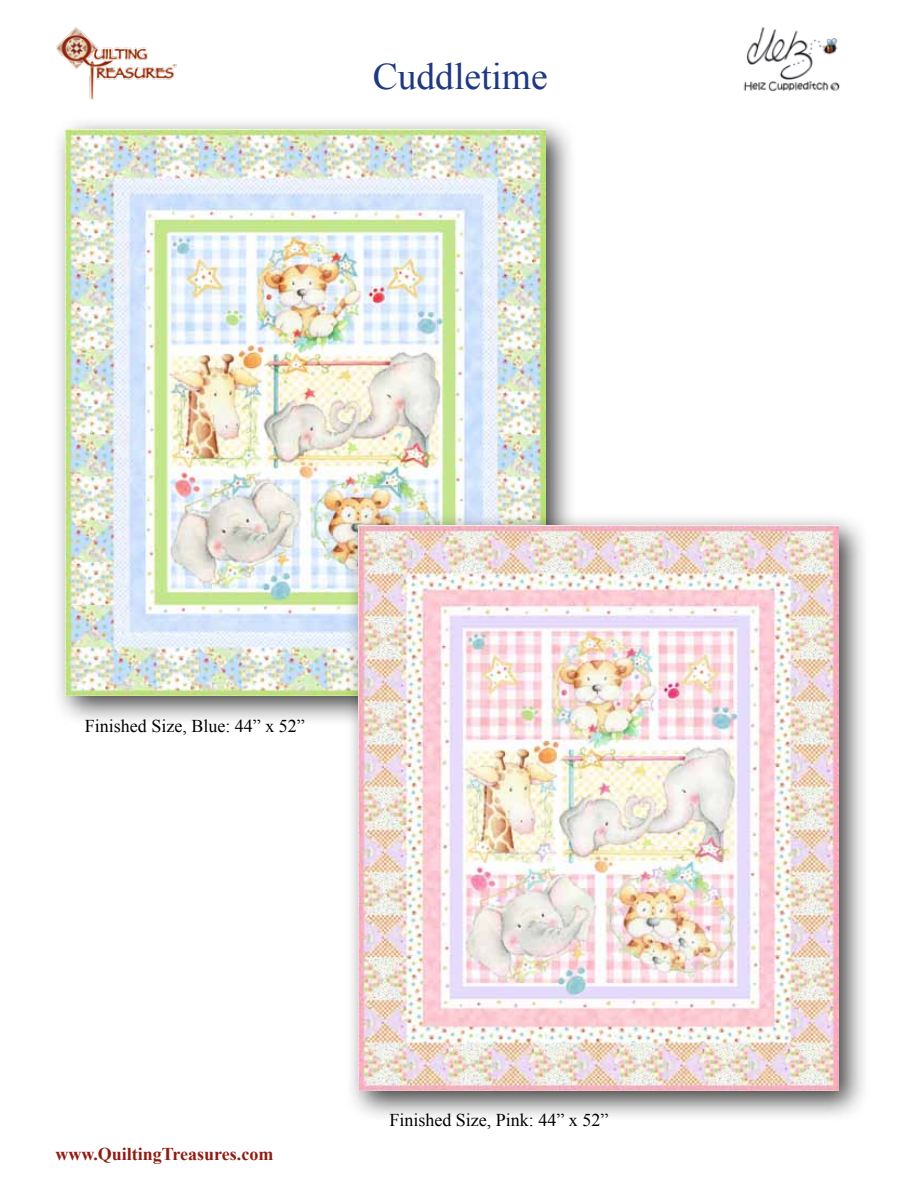
<style>
.page{position:relative;width:918px;height:1188px;background:#fff}
.page>*{position:absolute;margin:0;border:0;box-sizing:border-box;transform-origin:0 0}
.t1{font:37.5px "Times New Roman";color:#1e3883}
.t2{font:18px "Times New Roman";color:#000}
.t3{font:700 18px "Times New Roman";color:#8f1c12}
</style>
<div class="page">
<img style="left:56px;top:27px;width:121px;height:73px">
<img style="left:743px;top:27px;width:97px;height:65px">
<div style="left:51px;top:116px;width:526px;height:611px;background:#000;opacity:.75"></div>
<img style="left:65px;top:130px;width:480px;height:565px">
<div style="left:345px;top:512px;width:526px;height:611px;background:#000;opacity:.75"></div>
<img style="left:358px;top:525px;width:481px;height:566px">
<h1 class="t1" style="left:373px;top:51px;width:177px">Cuddletime</h1>
<p class="t2" style="left:85px;top:714px;width:221px">Finished Size, Blue: 44” x 52”</p>
<p class="t3" style="left:55px;top:1141px;width:219px">www.QuiltingTreasures.com</p>
<p class="t2" style="left:389px;top:1108px;width:221px">Finished Size, Pink: 44” x 52”</p>
</div>
